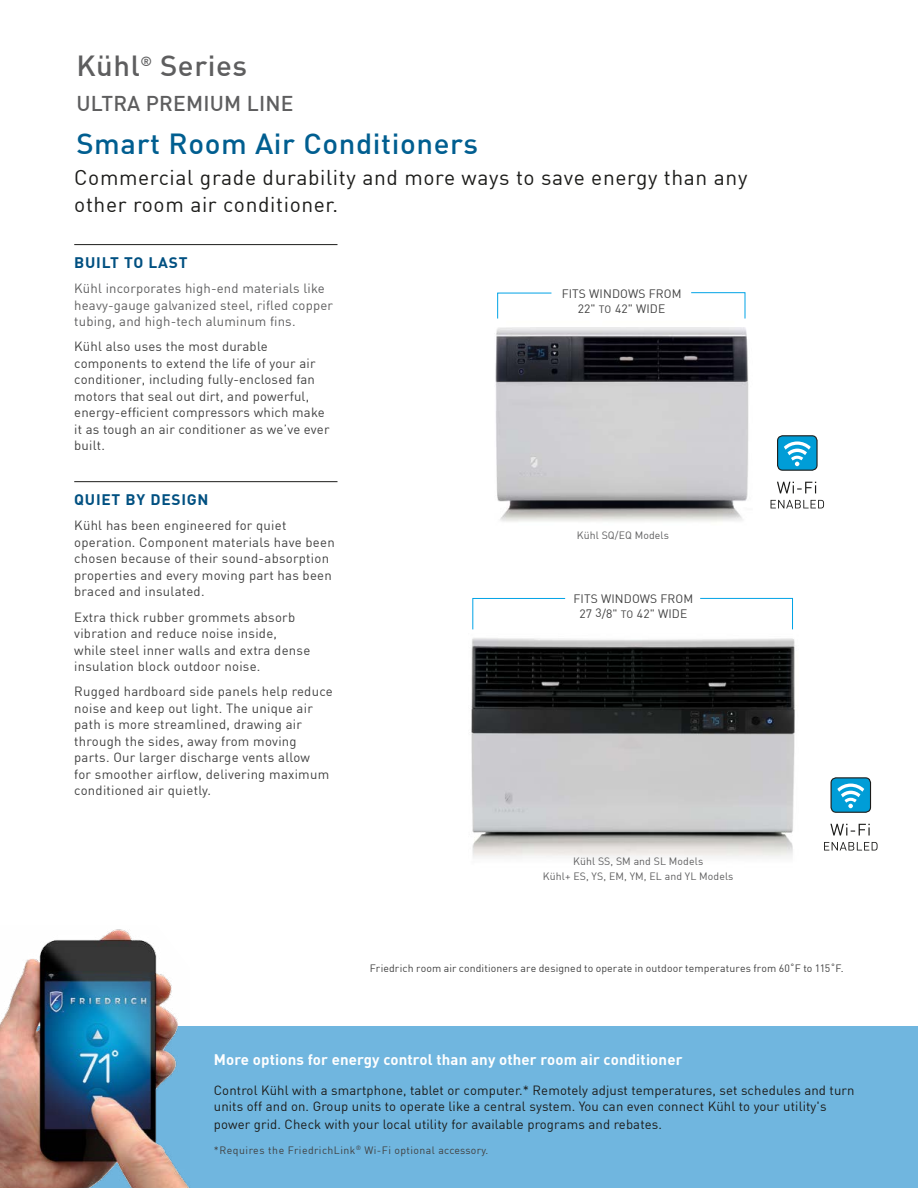
<style>
.page{position:relative;width:918px;height:1188px;background:#fff}
.page>*{position:absolute;margin:0;border:0;box-sizing:border-box;transform-origin:0 0}
.t1{font:500 28.5px "DIN";letter-spacing:.02em;color:#005e90}
.t2{font:500 28.5px "DIN";letter-spacing:.02em;color:#5e5e5f}
.t3{font:21px/27px "DIN";letter-spacing:.03em;color:#1c1c1a}
.t4{font:500 21px "DIN";letter-spacing:.01em;color:#5e5e5f}
.t5{font:700 15px "DIN";letter-spacing:.01em;color:#fff}
.t6{font:700 15px "DIN";letter-spacing:.05em;color:#005081}
.t7{font:13.2px/16.5px "DIN";letter-spacing:.02em;color:#414141}
.t8{font:13.2px/16.5px "DIN";letter-spacing:.01em;color:#1c1c1a}
.t9{font:13.2px/16.5px "DIN";letter-spacing:.015em;color:#5e5e5f}
.t10{font:12px/15px "DIN";letter-spacing:.01em;color:#414141;text-align:center}
.t11{font:10.5px "DIN";letter-spacing:.015em;color:#414141}
.t12{font:10.5px/15px "DIN";letter-spacing:.01em;color:#5e5e5f;text-align:center}
.t13{font:10.5px "DIN";letter-spacing:.04em;color:#414141}
.s1{font-size:10.5px}
</style>
<div class="page">
<div style="left:0;top:1027px;width:918px;height:161px;background:#70b6df"></div>
<div style="left:778px;top:436px;width:39px;height:34px;background:#009dd7;border-radius:5px"></div>
<div style="left:777px;top:435px;width:41px;height:36px;border:1px solid #1c1c1a;border-radius:5px"></div>
<svg style="left:784px;top:441px;width:27px;height:25px"></svg>
<svg style="left:771px;top:500px;width:53px;height:8px"></svg>
<svg style="left:777px;top:482px;width:39px;height:11px"></svg>
<img style="left:495px;top:297px;width:254px;height:225px">
<hr style="left:74px;top:244px;width:264px;height:1px;background:#1c1c1a">
<hr style="left:74px;top:481px;width:264px;height:1px;background:#1c1c1a">
<svg style="left:497px;top:293px;width:55px;height:26px"></svg>
<svg style="left:691px;top:292px;width:54px;height:27px"></svg>
<img style="left:471px;top:638px;width:324px;height:220px">
<svg style="left:700px;top:598px;width:93px;height:32px"></svg>
<svg style="left:472px;top:598px;width:94px;height:32px"></svg>
<div style="left:831px;top:778px;width:40px;height:34px;background:#009dd7;border-radius:5px"></div>
<div style="left:831px;top:777px;width:40px;height:36px;border:1px solid #1c1c1a;border-radius:5px"></div>
<svg style="left:837px;top:784px;width:27px;height:24px"></svg>
<svg style="left:824px;top:842px;width:54px;height:9px"></svg>
<svg style="left:830px;top:824px;width:40px;height:12px"></svg>
<img style="left:0;top:929px;width:191px;height:259px">
<h1 class="t2" style="left:76px;top:48px;width:172px">Kühl<sup>®</sup> Series</h1>
<h2 class="t4" style="left:76px;top:90px;width:219px">ULTRA PREMIUM LINE</h2>
<h1 class="t1" style="left:76px;top:126px;width:403px">Smart Room Air Conditioners</h1>
<h2 class="t3" style="left:74px;top:163px;width:675px">Commercial grade durability and more ways to save energy than any other room air conditioner.</h2>
<p class="t6" style="left:74px;top:253px;width:115px">BUILT TO LAST</p>
<p class="t9" style="left:74px;top:280px;width:260px">Kühl incorporates high-end materials like heavy-gauge galvanized steel, rifled copper tubing, and high-tech aluminum fins.</p>
<p class="t7" style="left:74px;top:338px;width:257px">Kühl also uses the most durable components to extend the life of your air conditioner, including fully-enclosed fan motors that seal out dirt, and powerful, energy-efficient compressors which make it as tough an air conditioner as we’ve ever built.</p>
<p class="t6" style="left:74px;top:490px;width:136px">QUIET BY DESIGN</p>
<p class="t7" style="left:74px;top:517px;width:262px">Kühl has been engineered for quiet operation. Component materials have been chosen because of their sound-absorption properties and every moving part has been braced and insulated.</p>
<p class="t7" style="left:74px;top:608px;width:238px">Extra thick rubber grommets absorb vibration and reduce noise inside, while steel inner walls and extra dense insulation block outdoor noise.</p>
<p class="t7" style="left:74px;top:683px;width:260px">Rugged hardboard side panels help reduce noise and keep out light. The unique air path is more streamlined, drawing air through the sides, away from moving parts. Our larger discharge vents allow<br>for smoother airflow, delivering maximum conditioned air quietly.</p>
<p class="t10" style="left:562px;top:286px;width:121px">FITS WINDOWS FROM<br>22" <span class="s1">TO</span> 42" WIDE</p>
<p class="t12" style="left:577px;top:528px;width:94px">Kühl SQ/EQ Models</p>
<p class="t10" style="left:574px;top:591px;width:121px">FITS WINDOWS FROM<br>27 3/8" <span class="s1">TO</span> 42" WIDE</p>
<p class="t12" style="left:543px;top:853px;width:192px">Kühl SS, SM and SL Models<br>Kühl+ ES, YS, EM, YM, EL and YL Models</p>
<p class="t11" style="left:370px;top:961px;width:475px">Friedrich room air conditioners are designed to operate in outdoor temperatures from 60˚F to 115˚F.</p>
<p class="t5" style="left:214px;top:1049px;width:470px">More options for energy control than any other room air conditioner</p>
<p class="t8" style="left:214px;top:1081px;width:642px">Control Kühl with a smartphone, tablet or computer.* Remotely adjust temperatures, set schedules and turn units off and on. Group units to operate like a central system. You can even connect Kühl to your utility's</p>
<p class="t8" style="left:214px;top:1116px;width:450px">power grid. Check with your local utility for available programs and rebates.</p>
<p class="t13" style="left:214px;top:1144px;width:276px">*Requires the FriedrichLink<sup>®</sup> Wi-Fi optional accessory.</p>
</div>
